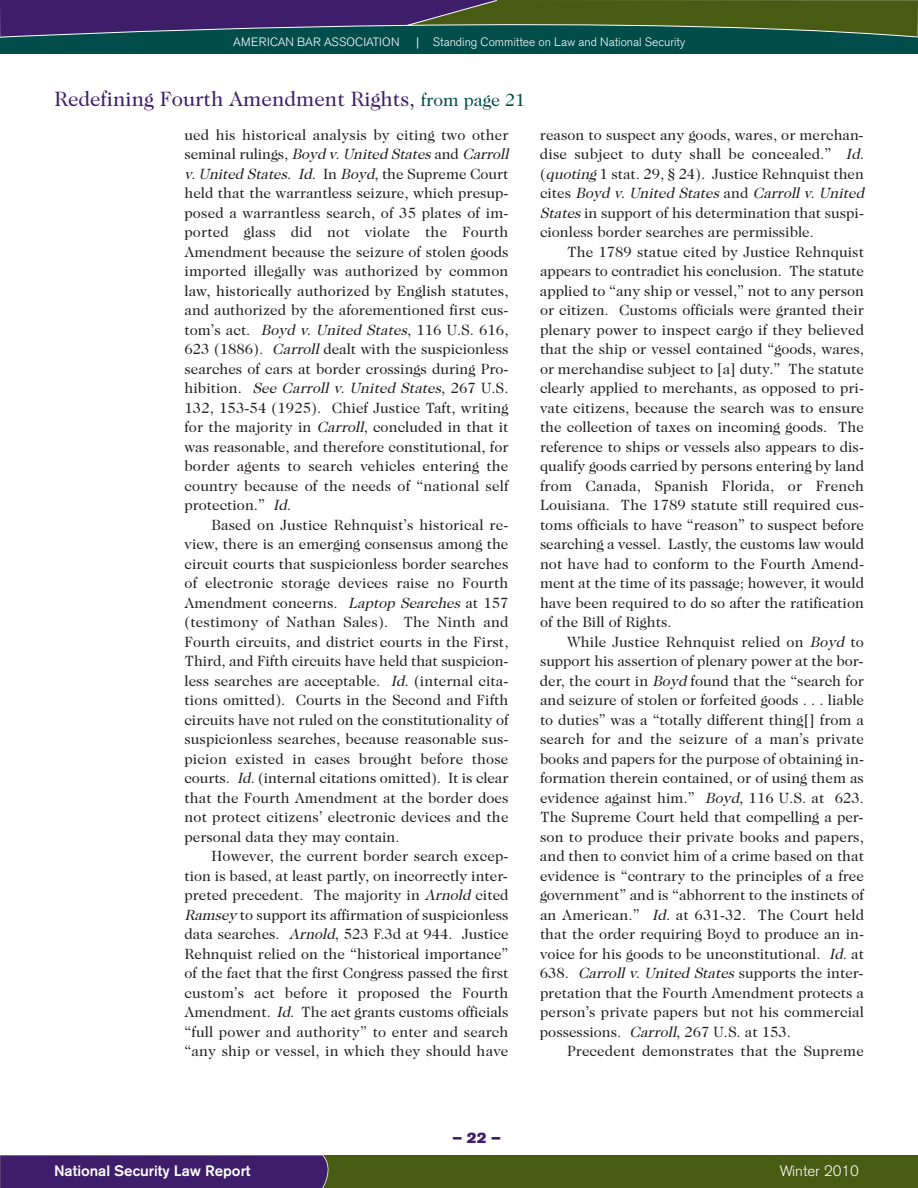
<style>
.page{position:relative;width:918px;height:1188px;background:#fff}
.page>*{position:absolute;margin:0;border:0;box-sizing:border-box;transform-origin:0 0}
.t1{font:21px "Caslon Two Twenty Four";color:#3e1d6b}
.t2{font:15px/19.5px "Caslon Two Twenty Four";letter-spacing:.005em;color:#231f20;text-align:justify}
.t3{font:500 15px "Akzidenz Grotesk BE";color:#fff}
.t4{font:300 15px "Akzidenz Grotesk BE";color:#fff}
.t5{font:15px "Akzidenz Grotesk BE Super";color:#3e1d6b}
.t6{font:300 12px "Akzidenz Grotesk BE";color:#fff}
.s1{font-family:"Bookman Old Style";font-weight:400}
.s2{font-size:18px;color:#004d4b}
.s3{font-style:italic}
</style>
<div class="page">
<div style="left:0;top:1156px;width:918px;height:32px;background:#485b12"></div>
<svg style="left:0;top:0;width:918px;height:54px;background:#284749"></svg>
<div style="left:0;top:1155px;width:336px;height:33px;background:#3e1d6b"></div>
<p class="t6" style="left:233px;top:36px;width:454px">AMERICAN BAR ASSOCIATION <span class="s1">|</span> Standing Committee on Law and National Security</p>
<h1 class="t1" style="left:54px;top:90px;width:473px">Redefining Fourth Amendment Rights, <span class="s2">from page 21</span></h1>
<p class="t2" style="left:184px;top:126px;width:328px;text-align:left">ued his historical analysis by citing two other seminal rulings, <span class="s3">Boydv.UnitedStates</span>and <span class="s3">Carroll v.UnitedStates</span>. <span class="s3">Id</span>. In <span class="s3">Boyd</span>, the Supreme Court held that the warrantless seizure, which presup&shy;posed a warrantless search, of 35 plates of im&shy;ported glass did not violate the Fourth Amendment because the seizure of stolen goods imported illegally was authorized by common law, historically authorized by English statutes, and authorized by the aforementioned first cus&shy;tom’s act. <span class="s3">Boyd v. United States</span>, 116 U.S. 616, 623 (1886). <span class="s3">Carroll</span>dealt with the suspicionless searches of cars at border crossings during Pro&shy;hibition. <span class="s3">See Carroll v. United States</span>, 267 U.S.<br>132, 153-54 (1925). Chief Justice Taft, writing for the majority in <span class="s3">Carroll</span>, concluded in that it was reasonable, and therefore constitutional, for border agents to search vehicles entering the country because of the needs of “national self protection.” <span class="s3">Id.</span></p>
<p class="t2" style="left:184px;top:516px;width:326px;text-indent:27px">Based on Justice Rehnquist’s historical re&shy;view, there is an emerging consensus among the circuit courts that suspicionless border searches of electronic storage devices raise no Fourth Amendment concerns. <span class="s3">Laptop Searches</span> at 157 (testimony of Nathan Sales). The Ninth and Fourth circuits, and district courts in the First, Third, and Fifth circuits have held that suspicion&shy;less searches are acceptable. <span class="s3">Id.</span> (internal cita&shy;tions omitted). Courts in the Second and Fifth circuits have not ruled on the constitutionality of suspicionless searches, because reasonable sus&shy;picion existed in cases brought before those courts. <span class="s3">Id.</span>(internal citations omitted). It is clear that the Fourth Amendment at the border does not protect citizens’ electronic devices and the personal data they may contain.</p>
<p class="t2" style="left:184px;top:847px;width:326px;text-indent:27px">However, the current border search excep&shy;tion is based, at least partly, on incorrectly inter&shy;preted precedent. The majority in <span class="s3">Arnold</span> cited <span class="s3">Ramsey</span> to support its affirmation of suspicionless data searches. <span class="s3">Arnold</span>, 523 F.3d at 944. Justice Rehnquist relied on the “historical importance” of the fact that the first Congress passed the first custom’s act before it proposed the Fourth Amendment. <span class="s3">Id</span>. The act grants customs officials “full power and authority” to enter and search “any ship or vessel, in which they should have</p>
<p class="t2" style="left:540px;top:126px;width:328px;text-align:left">reason to suspect any goods, wares, or merchan&shy;dise subject to duty shall be concealed.” <span class="s3">Id. </span>(<span class="s3">quoting</span> 1 stat. 29, § 24). Justice Rehnquist then c i t e s <span class="s3">Boyd v. United States</span> a n d <span class="s3">Carroll v. United States</span>in support of his determination that suspi&shy;cionless border searches are permissible.</p>
<p class="t2" style="left:540px;top:243px;width:326px;text-indent:27px">The 1789 statue cited by Justice Rehnquist appears to contradict his conclusion. The statute applied to “any ship or vessel,” not to any person or citizen. Customs officials were granted their plenary power to inspect cargo if they believed that the ship or vessel contained “goods, wares, or merchandise subject to [a] duty.” The statute clearly applied to merchants, as opposed to pri&shy;vate citizens, because the search was to ensure the collection of taxes on incoming goods. The reference to ships or vessels also appears to dis&shy;qualify goods carried by persons entering by land from Canada, Spanish Florida, or French Louisiana. The 1789 statute still required cus&shy;toms officials to have “reason” to suspect before searching a vessel. Lastly, the customs law would not have had to conform to the Fourth Amend&shy;ment at the time of its passage; however, it would have been required to do so after the ratification of the Bill of Rights.</p>
<p class="t2" style="left:540px;top:633px;width:326px;text-indent:27px">While Justice Rehnquist relied on <span class="s3">Boyd</span> to support his assertion of plenary power at the bor&shy;der, the court in <span class="s3">Boyd</span>found that the “search for and seizure of stolen or forfeited goods . . . liable to duties” was a “totally different thing[] from a search for and the seizure of a man’s private books and papers for the purpose of obtaining in&shy;formation therein contained, or of using them as evidence against him.” <span class="s3">Boyd</span>, 116 U.S. at 623.<br>The Supreme Court held that compelling a per&shy;son to produce their private books and papers, and then to convict him of a crime based on that evidence is “contrary to the principles of a free government” and is “abhorrent to the instincts of an American.” <span class="s3">Id</span>. at 631-32. The Court held that the order requiring Boyd to produce an in&shy;voice for his goods to be unconstitutional. <span class="s3">Id.</span>at 638. <span class="s3">Carrollv.UnitedStates</span>supports the inter&shy;pretation that the Fourth Amendment protects a person’s private papers but not his commercial possessions. <span class="s3">Carroll</span>, 267 U.S. at 153.</p>
<p class="t2" style="left:567px;top:1042px;width:298px">Precedent demonstrates that the Supreme</p>
<p class="t5" style="left:452px;top:1132px;width:50px">–22–</p>
<p class="t3" style="left:54px;top:1165px;width:198px">National Security Law Report</p>
<p class="t4" style="left:780px;top:1164px;width:81px">Winter 2010</p>
</div>
